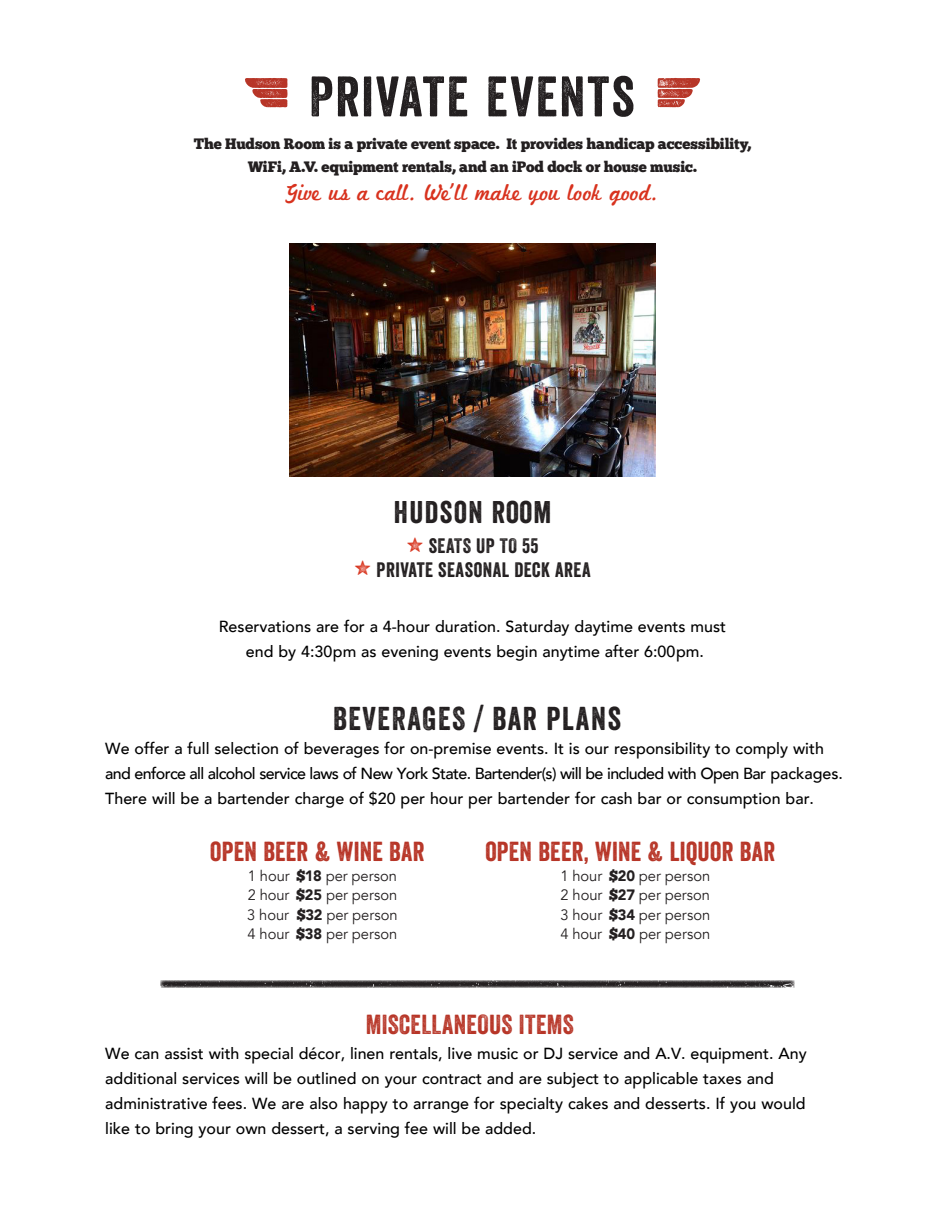
<style>
.page{position:relative;width:945px;height:1215px;background:#fff}
.page>*{position:absolute;margin:0;border:0;box-sizing:border-box;transform-origin:0 0}
.VENEER_HEADS{font:55.2px "Veneer";letter-spacing:.04em;color:#231f20}
.no_rules{font:32.1px "Veneer";letter-spacing:.05em;color:#231f20}
.no_rules-2{font:30.45px "Veneer";letter-spacing:.05em;color:#231f20}
.CHUNK_FIVE_TEXT{font:26.7px "Veneer";letter-spacing:.01em;color:#b73527}
.t1{font:24px "Marketing Script";letter-spacing:-.005em;color:#d8321e;scale:.93 1}
.no_rules-3{font:20.25px "Veneer";letter-spacing:.025em;color:#231f20}
.VENEER_HEADS-2{font:500 16.05px/24.9px "Avenir";color:#000}
.CHUNK_FIVE_TEXT-2{font:15px "Avenir";color:#231f20}
.CHUNK_FIVE_TEXT-3{font:15px "Chunk Five";letter-spacing:-.01em;color:#231f20}
.s1{font-family:"Veneer Extras";font-size:63.3px;color:#b73527}
.s2{font-family:"Veneer Extras";color:#d83620}
.s3{font-family:"Chunk Five"}
.s4{font-weight:900}
</style>
<div class="page">
<img style="left:161px;top:981px;width:633px;height:6px">
<img style="left:289px;top:243px;width:367px;height:233px">
<p class="VENEER_HEADS" style="left:242px;top:63px;width:463px"><span class="s1">-</span> PRIVATE EVENTS <span class="s1">+</span></p>
<p class="CHUNK_FIVE_TEXT-3" style="left:194px;top:137px;width:559px">The Hudson Room is a private event space. It provides handicap accessibility,</p>
<p class="CHUNK_FIVE_TEXT-3" style="left:248px;top:160px;width:450px">WiFi, A.V. equipment rentals, and an iPod dock or house music.</p>
<p class="t1" style="left:285px;top:178px;width:404px">Give us a call. We’ll make you look good.</p>
<p class="no_rules-2" style="left:394px;top:493px;width:159px">HUDSON ROOM</p>
<p class="no_rules-3" style="left:406px;top:534px;width:134px"><span class="s2">Y</span> SEATS UP TO 55</p>
<p class="no_rules-3" style="left:354px;top:557px;width:238px"><span class="s2">Y</span> PRIVATE SEASONAL DECK AREA</p>
<p class="VENEER_HEADS-2" style="left:219px;top:614px;width:509px">Reservations are for a 4-hour duration. Saturday daytime events must</p>
<p class="VENEER_HEADS-2" style="left:246px;top:639px;width:460px">end by 4:30pm as evening events begin anytime after 6:00pm.</p>
<p class="no_rules" style="left:333px;top:698px;width:289px">BEVERAGES / BAR PLANS</p>
<p class="VENEER_HEADS-2" style="left:105px;top:736px;width:739px">We offer a full selection of beverages for on-premise events. It is our responsibility to comply with and enforce all alcohol service laws of New York State. Bartender(s) will be included with Open Bar packages.<br>There will be a bartender charge of $20 per hour per bartender for cash bar or consumption bar.</p>
<p class="CHUNK_FIVE_TEXT" style="left:210px;top:835px;width:216px">OPEN BEER &amp; WINE BAR</p>
<p class="CHUNK_FIVE_TEXT-2" style="left:248px;top:867px;width:151px">1 hour <span class="s3">$</span><span class="s4">18</span> per person</p>
<p class="CHUNK_FIVE_TEXT-2" style="left:248px;top:886px;width:151px">2 hour <span class="s3">$</span><span class="s4">25</span> per person</p>
<p class="CHUNK_FIVE_TEXT-2" style="left:247px;top:906px;width:152px">3 hour <span class="s3">$</span><span class="s4">32</span> per person</p>
<p class="CHUNK_FIVE_TEXT-2" style="left:248px;top:925px;width:151px">4 hour <span class="s3">$</span><span class="s4">38</span> per person</p>
<p class="CHUNK_FIVE_TEXT" style="left:485px;top:835px;width:291px">OPEN BEER, WINE &amp; LIQUOR BAR</p>
<p class="CHUNK_FIVE_TEXT-2" style="left:561px;top:867px;width:151px">1 hour <span class="s3">$</span><span class="s4">20</span> per person</p>
<p class="CHUNK_FIVE_TEXT-2" style="left:561px;top:886px;width:151px">2 hour <span class="s3">$</span><span class="s4">27</span> per person</p>
<p class="CHUNK_FIVE_TEXT-2" style="left:561px;top:906px;width:151px">3 hour <span class="s3">$</span><span class="s4">34</span> per person</p>
<p class="CHUNK_FIVE_TEXT-2" style="left:560px;top:925px;width:151px">4 hour <span class="s3">$</span><span class="s4">40</span> per person</p>
<p class="CHUNK_FIVE_TEXT" style="left:366px;top:1008px;width:209px">MISCELLANEOUS ITEMS</p>
<p class="VENEER_HEADS-2" style="left:105px;top:1040px;width:703px">We can assist with special décor, linen rentals, live music or DJ service and A.V. equipment. Any additional services will be outlined on your contract and are subject to applicable taxes and administrative fees. We are also happy to arrange for specialty cakes and desserts. If you would like to bring your own dessert, a serving fee will be added.</p>
</div>
